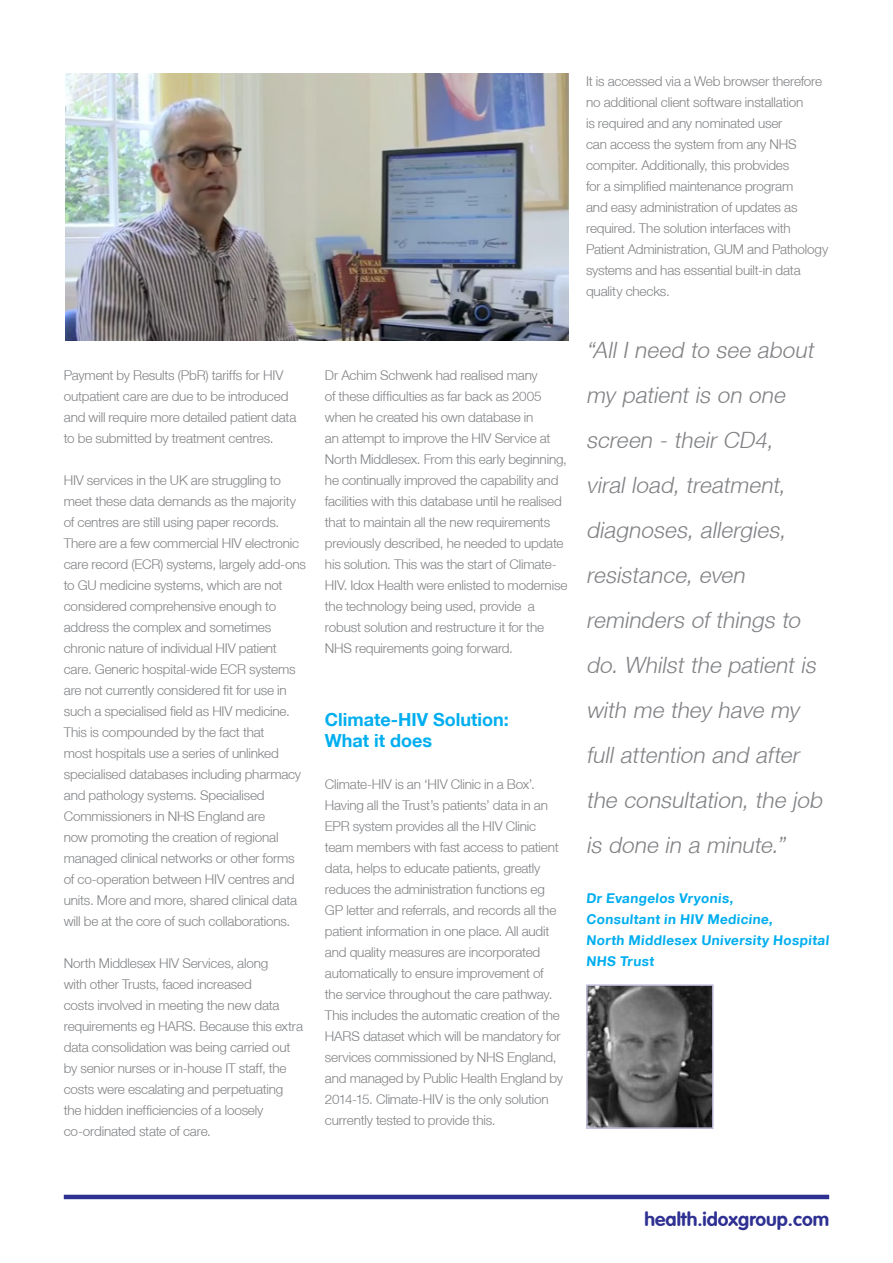
<style>
.page{position:relative;width:893px;height:1263px;background:#fff}
.page>*{position:absolute;margin:0;border:0;box-sizing:border-box;transform-origin:0 0}
.Idox_Quote_Text{font:italic 300 22.5px/45px "Helvetica Neue LT";color:#808285}
.t1{font:700 19.35px "VAG Rounded";color:#2e3092}
.Idox_body_text{font:700 18px/21px "Helvetica Neue LT";color:#00aeef}
.Idox_body_text-2{font:300 13.5px/21px "Helvetica Neue LT";letter-spacing:-.015em;color:#808285}
.Idox_Quote_Text-2{font:700 13.5px/21px "Helvetica Neue LT";color:#00aeef}
</style>
<div class="page">
<hr style="left:64px;top:1195px;width:765px;height:4px;background:#2e3092">
<img style="left:65px;top:73px;width:503px;height:267px">
<img style="left:589px;top:987px;width:122px;height:139px">
<div style="left:586px;top:984px;width:128px;height:145px;border:2px solid #c4c3df"></div>
<p class="Idox_body_text-2" style="left:64px;top:364px;width:234px">Payment by Results (PbR) tariffs for HIV outpatient care are due to be introduced and will require more detailed patient data to be submitted by treatment centres.</p>
<p class="Idox_body_text-2" style="left:64px;top:469px;width:244px">HIV services in the UK are struggling to meet these data demands as the majority of centres are still using paper records.<br>There are a few commercial HIV electronic care record (ECR) systems, largely add-ons to GU medicine systems, which are not considered comprehensive enough to address the complex and sometimes chronic nature of individual HIV patient care. Generic hospital-wide ECR systems are not currently considered fit for use in such a specialised field as HIV medicine.<br>This is compounded by the fact that<br>most hospitals use a series of unlinked specialised databases including pharmacy and pathology systems. Specialised Commissioners in NHS England are<br>now promoting the creation of regional managed clinical networks or other forms of co-operation between HIV centres and units. More and more, shared clinical data will be at the core of such collaborations.</p>
<p class="Idox_body_text-2" style="left:64px;top:952px;width:241px">North Middlesex HIV Services, along<br>with other Trusts, faced increased<br>costs involved in meeting the new data requirements eg HARS. Because this extra data consolidation was being carried out by senior nurses or in-house IT staff, the costs were escalating and perpetuating the hidden inefficiencies of a loosely co-ordinated state of care.</p>
<p class="Idox_body_text-2" style="left:325px;top:364px;width:244px">Dr Achim Schwenk had realised many<br>of these difficulties as far back as 2005 when he created his own database in<br>an attempt to improve the HIV Service at North Middlesex. From this early beginning, he continually improved the capability and facilities with this database until he realised that to maintain all the new requirements previously described, he needed to update his solution. This was the start of Climate-HIV. Idox Health were enlisted to modernise the technology being used, provide a robust solution and restructure it for the NHS requirements going forward.</p>
<p class="Idox_body_text" style="left:325px;top:709px;width:185px">Climate-HIV Solution:<br>What it does</p>
<p class="Idox_body_text-2" style="left:325px;top:773px;width:240px">Climate-HIV is an ‘HIV Clinic in a Box’.<br>Having all the Trust’s patients’ data in an EPR system provides all the HIV Clinic team members with fast access to patient data, helps to educate patients, greatly reduces the administration functions eg GP letter and referrals, and records all the patient information in one place. All audit and quality measures are incorporated automatically to ensure improvement of the service throughout the care pathway.<br>This includes the automatic creation of the HARS dataset which will be mandatory for services commissioned by NHS England, and managed by Public Health England by 2014-15. Climate-HIV is the only solution currently tested to provide this.</p>
<p class="Idox_body_text-2" style="left:586px;top:70px;width:244px">It is accessed via a Web browser therefore no additional client software installation<br>is required and any nominated user<br>can access the system from any NHS compiter. Additionally, this probvides<br>for a simplified maintenance program<br>and easy administration of updates as required. The solution interfaces with Patient Administration, GUM and Pathology systems and has essential built-in data quality checks.</p>
<p class="Idox_Quote_Text" style="left:586px;top:327px;width:242px">“All I need to see about my patient is on one screen - their CD4,<br>viral load, treatment, diagnoses, allergies, resistance, even reminders of things to do. Whilst the patient is with me they have my full attention and after the consultation, the job is done in a minute.”</p>
<p class="Idox_Quote_Text-2" style="left:586px;top:888px;width:246px">Dr Evangelos Vryonis,<br>Consultant in HIV Medicine,<br>North Middlesex University Hospital<br>NHS Trust</p>
<h2 class="t1" style="left:644px;top:1208px;width:186px">health.idoxgroup.com</h2>
</div>
